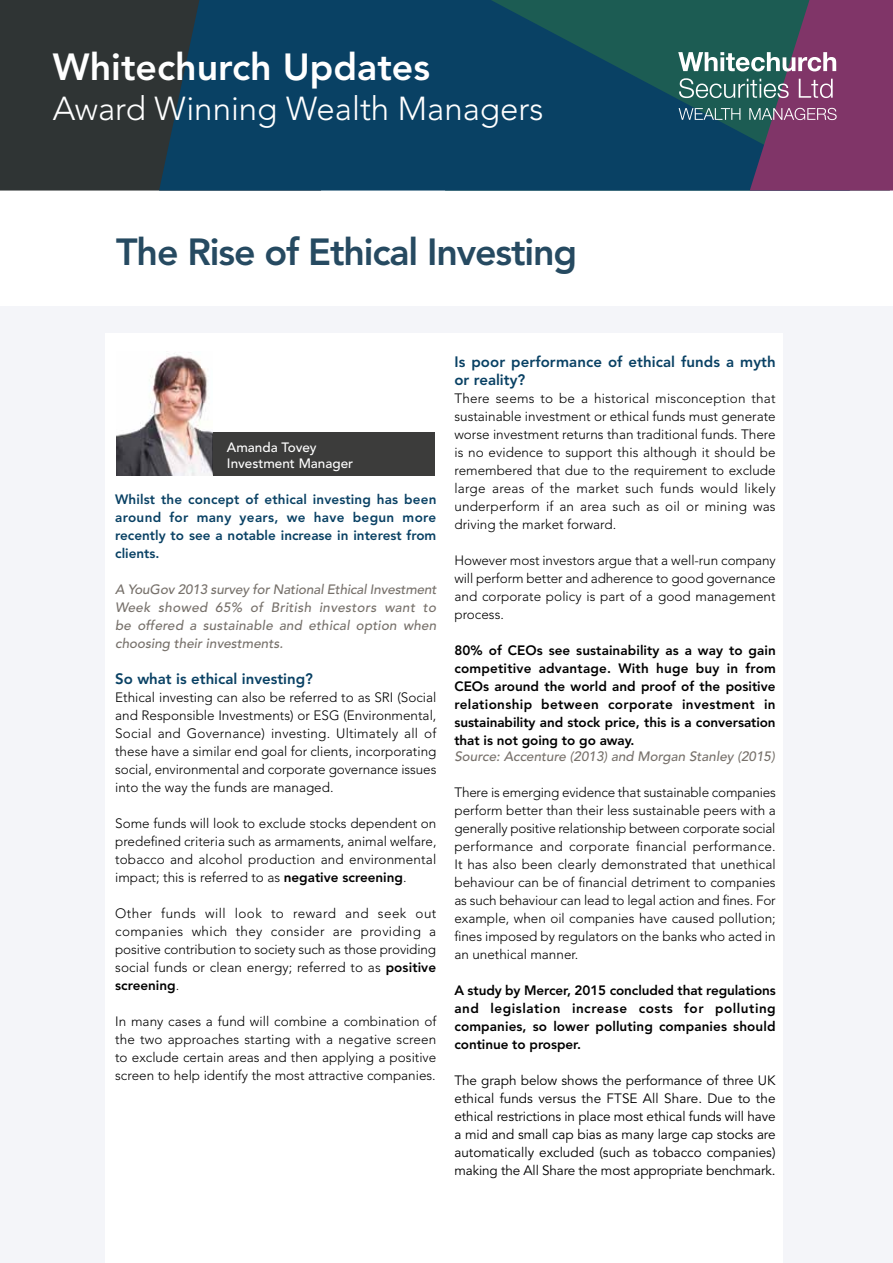
<style>
.page{position:relative;width:893px;height:1263px;background:#fff}
.page>*{position:absolute;margin:0;border:0;box-sizing:border-box;transform-origin:0 0}
.t1{font:800 37.5px "Avenir LT Std";letter-spacing:-.03em;color:#264a61}
.t2{font:800 37.5px "Avenir LT Std";color:#fff}
.t3{font:300 33px "Avenir LT Std";color:#fff}
.t4{font:800 15px/18px "Avenir LT Std";letter-spacing:.005em;color:#094164}
.t5{font:300 13.5px/18px "Avenir LT Std";color:#000;text-align:justify}
.t6{font:800 13.5px/18px "Avenir LT Std";letter-spacing:-.005em;color:#000;text-align:justify}
.t7{font:13.5px/18px "Avenir LT Std";letter-spacing:-.01em;color:#000;text-align:justify}
.t8{font:italic 500 13.5px/18px "Avenir LT Std";color:#77716b;text-align:justify}
.t9{font:800 13.5px/18px "Avenir LT Std";color:#094164;text-align:justify}
.t10{font:500 13.5px/16.2px "Avenir LT Std";color:#fff}
.s1{font-weight:800}
</style>
<div class="page">
<div style="left:0;top:306px;width:105px;height:957px;background:#f4f5f9"></div>
<div style="left:0;top:0;width:159px;height:191px;background:#2f3434"></div>
<svg style="left:159px;top:0;width:519px;height:191px;background:#0c4360"></svg>
<svg style="left:678px;top:0;width:215px;height:191px;background:#584e6a"></svg>
<img style="left:116px;top:353px;width:97px;height:123px">
<div style="left:213px;top:432px;width:222px;height:44px;background:#3c3c3b"></div>
<div style="left:784px;top:306px;width:109px;height:957px;background:#f4f5f9"></div>
<div style="left:105px;top:306px;width:679px;height:26px;background:#f4f5f9"></div>
<h1 class="t2" style="left:53px;top:45px;width:379px">Whitechurch Updates</h1>
<h2 class="t3" style="left:53px;top:89px;width:492px">Award Winning Wealth Managers</h2>
<h1 class="t1" style="left:116px;top:229px;width:462px">The Rise of Ethical Investing</h1>
<p class="t10" style="left:227px;top:439px;width:128px">Amanda Tovey<br>Investment Manager</p>
<p class="t9" style="left:115px;top:490px;width:323px">Whilst the concept of ethical investing has been around for many years, we have begun more recently to see a notable increase in interest from clients.</p>
<p class="t8" style="left:115px;top:581px;width:323px">A YouGov 2013 survey for National Ethical Investment Week showed 65% of British investors want to be offered a sustainable and ethical option when choosing their investments.</p>
<p class="t4" style="left:115px;top:670px;width:199px">So what is ethical investing?</p>
<p class="t5" style="left:115px;top:688px;width:323px">Ethical investing can also be referred to as SRI (Social and Responsible Investments) or ESG (Environmental, Social and Governance) investing. Ultimately all of these have a similar end goal for clients, incorporating social, environmental and corporate governance issues into the way the funds are managed.</p>
<p class="t5" style="left:115px;top:814px;width:323px">Some funds will look to exclude stocks dependent on predefined criteria such as armaments, animal welfare, tobacco and alcohol production and environmental impact; this is referred to as <span class="s1">negative screening</span>.</p>
<p class="t5" style="left:115px;top:904px;width:323px">Other funds will look to reward and seek out companies which they consider are providing a positive contribution to society such as those providing social funds or clean energy; referred to as <span class="s1">positive screening</span>.</p>
<p class="t5" style="left:115px;top:1012px;width:323px">In many cases a fund will combine a combination of the two approaches starting with a negative screen to exclude certain areas and then applying a positive screen to help identify the most attractive companies.</p>
<p class="t4" style="left:454px;top:353px;width:323px">Is poor performance of ethical funds a myth or reality?</p>
<p class="t5" style="left:454px;top:390px;width:323px">There seems to be a historical misconception that sustainable investment or ethical funds must generate worse investment returns than traditional funds. There is no evidence to support this although it should be remembered that due to the requirement to exclude large areas of the market such funds would likely underperform if an area such as oil or mining was driving the market forward.</p>
<p class="t5" style="left:454px;top:552px;width:323px">However most investors argue that a well-run company will perform better and adherence to good governance and corporate policy is part of a good management process.</p>
<p class="t6" style="left:454px;top:642px;width:323px">80% of CEOs see sustainability as a way to gain competitive advantage. With huge buy in from CEOs around the world and proof of the positive relationship between corporate investment in sustainability and stock price, this is a conversation that is not going to go away.</p>
<p class="t8" style="left:454px;top:748px;width:322px">Source: Accenture (2013) and Morgan Stanley (2015)</p>
<p class="t5" style="left:454px;top:784px;width:323px">There is emerging evidence that sustainable companies perform better than their less sustainable peers with a generally positive relationship between corporate social performance and corporate financial performance.<br>It has also been clearly demonstrated that unethical behaviour can be of financial detriment to companies as such behaviour can lead to legal action and fines. For example, when oil companies have caused pollution; fines imposed by regulators on the banks who acted in an unethical manner.</p>
<p class="t6" style="left:454px;top:982px;width:323px">A study by Mercer, 2015 concluded that regulations and legislation increase costs for polluting companies, so lower polluting companies should continue to prosper.</p>
<p class="t7" style="left:454px;top:1072px;width:323px">The graph below shows the performance of three UK ethical funds versus the FTSE All Share. Due to the ethical restrictions in place most ethical funds will have a mid and small cap bias as many large cap stocks are automatically excluded (such as tobacco companies) making the All Share the most appropriate benchmark.</p>
</div>
